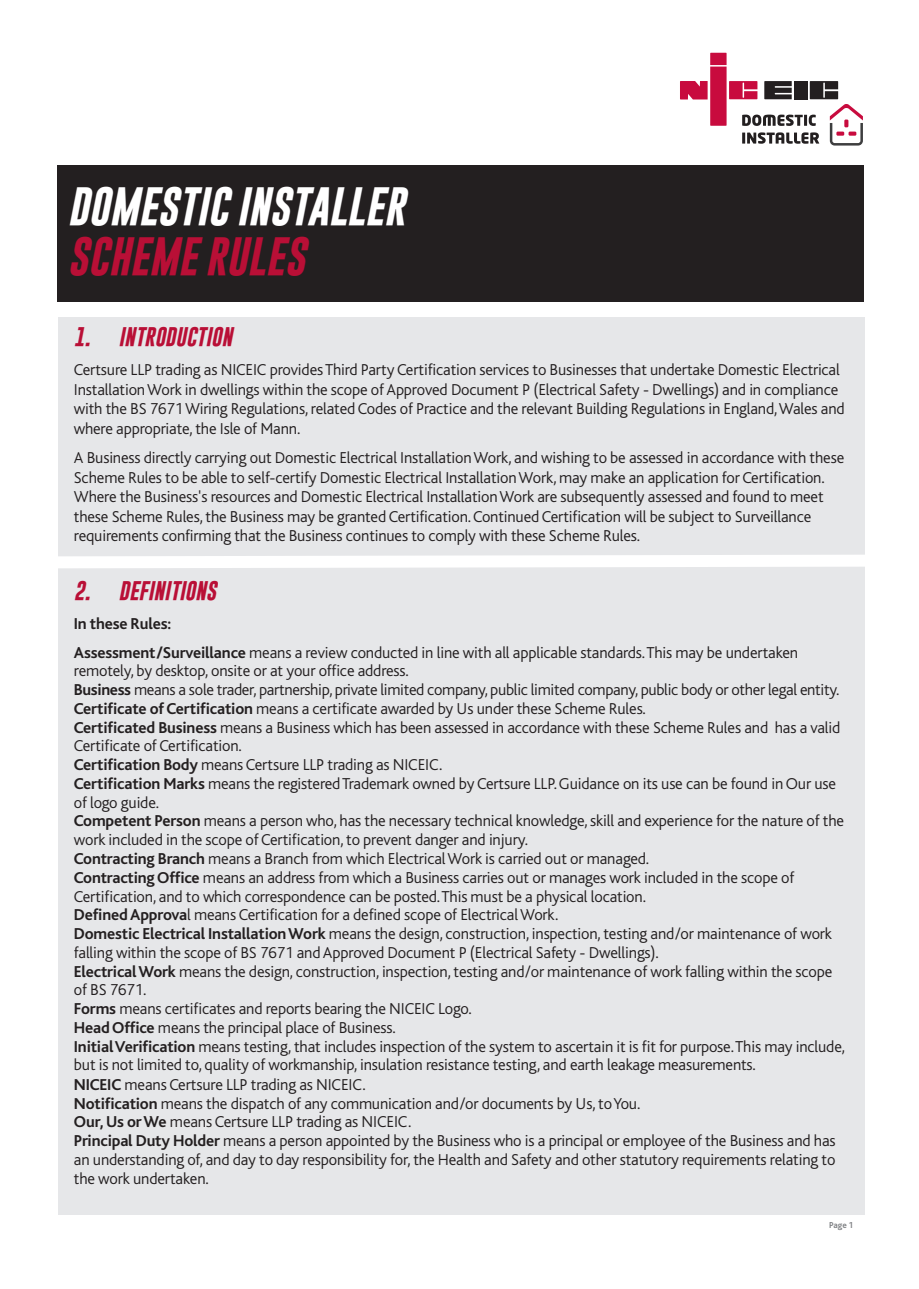
<style>
.page{position:relative;width:919px;height:1289px;background:#fff}
.page>*{position:absolute;margin:0;border:0;box-sizing:border-box;transform-origin:0 0}
.t1{font:italic 700 39px "Gobold";color:#fff}
.t2{font:italic 700 39px "Gobold";color:#b90f36}
.t3{font:italic 700 19.5px "Gobold";color:#b90f36}
.t4{font:300 16.5px/18.8px "Bliss";letter-spacing:-.01em;color:#231f20}
.t5{font:700 9px "Bliss";color:#808285}
.s1{font-weight:700}
</style>
<div class="page">
<div style="left:57px;top:165px;width:806px;height:136px;background:#231f20"></div>
<div style="left:58px;top:551px;width:806px;height:663px;background:#e6e7e9"></div>
<div style="left:58px;top:317px;width:806px;height:243px;background:#e6e7e9"></div>
<svg style="left:680px;top:53px;width:182px;height:93px"></svg>
<svg style="left:58px;top:548px;width:807px;height:26px"></svg>
<h1 class="t1" style="left:67px;top:189px;width:339px">DOMESTIC INSTALLER</h1>
<h1 class="t2" style="left:67px;top:238px;width:239px">SCHEME RULES</h1>
<p class="t3" style="left:74px;top:328px;width:160px">1. INTRODUCTION</p>
<p class="t4" style="left:74px;top:362px;width:772px;line-height:19.5px">Certsure LLP trading as NICEIC provides Third Party Certification services to Businesses that undertake Domestic Electrical Installation Work in dwellings within the scope of Approved Document P (Electrical Safety - Dwellings) and in compliance with the BS 7671 Wiring Regulations, related Codes of Practice and the relevant Building Regulations in England, Wales and where appropriate, the Isle of Mann.</p>
<p class="t4" style="left:74px;top:449px;width:771px;line-height:19.5px">A Business directly carrying out Domestic Electrical Installation Work, and wishing to be assessed in accordance with these Scheme Rules to be able to self-certify Domestic Electrical Installation Work, may make an application for Certification.<br>Where the Business's resources and Domestic Electrical Installation Work are subsequently assessed and found to meet these Scheme Rules, the Business may be granted Certification. Continued Certification will be subject to Surveillance requirements confirming that the Business continues to comply with these Scheme Rules.</p>
<p class="t3" style="left:74px;top:581px;width:144px">2. DEFINITIONS</p>
<p class="t4" style="left:74px;top:611px;width:725px;line-height:28.5px"><span class="s1">In these Rules:<br>Assessment/Surveillance</span> means a review conducted in line with all applicable standards. This may be undertaken</p>
<p class="t4" style="left:74px;top:663px;width:772px">remotely, by desktop, onsite or at your office address.<br><span class="s1">Business</span> means a sole trader, partnership, private limited company, public limited company, public body or other legal entity.<br><span class="s1">Certificate of Certification</span> means a certificate awarded by Us under these Scheme Rules.<br><span class="s1">Certificated Business</span> means a Business which has been assessed in accordance with these Scheme Rules and has a valid Certificate of Certification.<br><span class="s1">Certification Body</span> means Certsure LLP trading as NICEIC.<br><span class="s1">Certification Marks</span> means the registered Trademark owned by Certsure LLP. Guidance on its use can be found in Our use of logo guide.<br><span class="s1">Competent Person</span> means a person who, has the necessary technical knowledge, skill and experience for the nature of the work included in the scope of Certification, to prevent danger and injury.<br><span class="s1">Contracting Branch</span> means a Branch from which Electrical Work is carried out or managed.<br><span class="s1">Contracting Office</span> means an address from which a Business carries out or manages work included in the scope of Certification, and to which correspondence can be posted. This must be a physical location.<br><span class="s1">Defined Approva</span>l means Certification for a defined scope of Electrical Work.<br><span class="s1">Domestic Electrical Installation Work</span> means the design, construction, inspection, testing and/or maintenance of work falling within the scope of BS 7671 and Approved Document P (Electrical Safety - Dwellings).<br><span class="s1">Electrical Work</span> means the design, construction, inspection, testing and/or maintenance of work falling within the scope of BS 7671.<br><span class="s1">Forms</span> means certificates and reports bearing the NICEIC Logo.<br><span class="s1">Head Office</span> means the principal place of Business.<br><span class="s1">Initial Verification</span> means testing, that includes inspection of the system to ascertain it is fit for purpose. This may include, but is not limited to, quality of workmanship, insulation resistance testing, and earth leakage measurements.<br><span class="s1">NICEIC</span> means Certsure LLP trading as NICEIC.<br><span class="s1">Notification</span> means the dispatch of any communication and/or documents by Us, to You.<br><span class="s1">Our, Us or We</span> means Certsure LLP trading as NICEIC.<br><span class="s1">Principal Duty Holder</span> means a person appointed by the Business who is a principal or employee of the Business and has an understanding of, and day to day responsibility for, the Health and Safety and other statutory requirements relating to the work undertaken.</p>
<p class="t5" style="left:829px;top:1221px;width:26px">Page 1</p>
</div>
